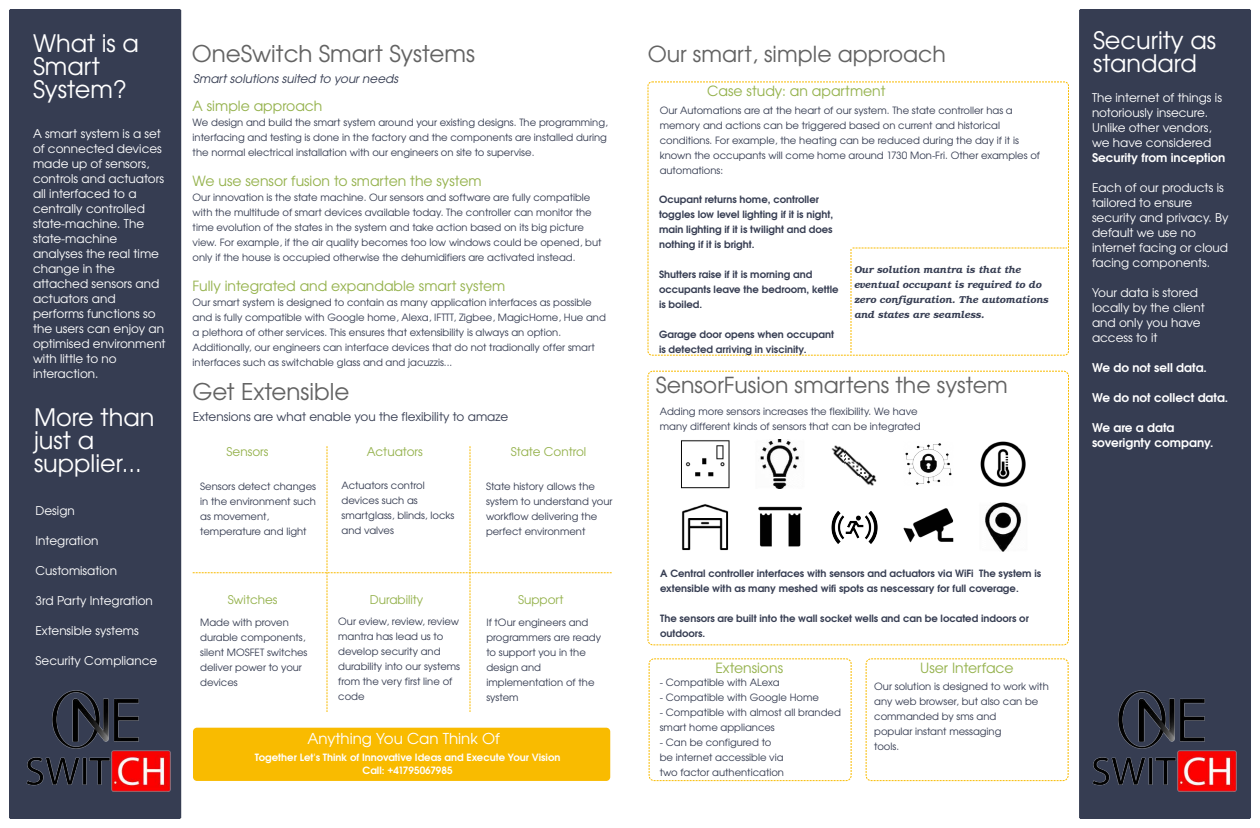
<style>
.page{position:relative;width:1260px;height:828px;background:#fff}
.page>*{position:absolute;margin:0;border:0;box-sizing:border-box;transform-origin:0 0}
.t1{font:24px/23px "URW Gothic L";color:#fff}
.t2{font:23px "URW Gothic L";color:#636363}
.t3{font:22px "URW Gothic L";color:#636363}
.t4{font:15px "URW Gothic L";color:#fff}
.t5{font:14px "URW Gothic L";color:#95b24d}
.t6{font:12px/15px "URW Gothic L";color:#fff}
.t7{font:600 12px/15px "URW Gothic L";color:#fff}
.t8{font:12px "URW Gothic L";color:#95b24d}
.t9{font:12px "URW Gothic L";color:#363d52}
.t10{font:12px "URW Gothic L Book Obli";color:#363d52}
.t11{font:10px/15px "URW Gothic L";color:#363d52}
.t12{font:600 10px/15px "URW Gothic L";color:#363d52}
.t13{font:italic 600 10px/15px "URW Bookman L";color:#363d52}
.t14{font:600 10px/13px "URW Gothic L";color:#fff;text-align:center}
</style>
<div class="page">
<div style="left:648px;top:371px;width:421px;height:274px;border:1px dashed #f9bb00;border-radius:5px"></div>
<div style="left:648px;top:81px;width:421px;height:275px;border:1px dashed #f9bb00;border-radius:4px"></div>
<div style="left:866px;top:658px;width:203px;height:123px;border:1px dashed #f9bb00;border-radius:5px"></div>
<div style="left:649px;top:658px;width:203px;height:123px;border:1px dashed #f9bb00;border-radius:5px"></div>
<div style="left:9px;top:9px;width:172px;height:810px;background:#363d52"></div>
<div style="left:1079px;top:9px;width:172px;height:810px;background:#363d52"></div>
<div style="left:193px;top:728px;width:417px;height:53px;background:#f9bb00;border-radius:4px"></div>
<svg style="left:850px;top:247px;width:217px;height:106px"></svg>
<svg style="left:193px;top:446px;width:419px;height:266px"></svg>
<img style="left:681px;top:440px;width:48px;height:49px">
<img style="left:760px;top:439px;width:39px;height:50px">
<img style="left:985px;top:502px;width:37px;height:50px">
<img style="left:904px;top:508px;width:49px;height:35px">
<img style="left:831px;top:510px;width:47px;height:34px">
<img style="left:758px;top:506px;width:44px;height:41px">
<img style="left:682px;top:504px;width:47px;height:47px">
<img style="left:980px;top:441px;width:46px;height:46px">
<img style="left:905px;top:443px;width:47px;height:42px">
<img style="left:831px;top:445px;width:46px;height:41px">
<img style="left:26px;top:690px;width:145px;height:102px">
<img style="left:1092px;top:690px;width:145px;height:102px">
<h1 class="t1" style="left:33px;top:34px;width:108px">What is a<br>Smart<br>System?</h1>
<p class="t6" style="left:33px;top:127px;width:134px">A smart system is a set of connected devices made up of sensors, controls and actuators all interfaced to a centrally controlled state-machine. The state-machine analyses the real time change in the attached sensors and actuators and performs functions so the users can enjoy an optimised environment with little to no interaction.</p>
<h1 class="t1" style="left:34px;top:408px;width:122px">More than just a supplier...</h1>
<p class="t6" style="left:36px;top:504px;width:41px">Design</p>
<p class="t6" style="left:36px;top:534px;width:64px">Integration</p>
<p class="t6" style="left:36px;top:564px;width:83px">Customisation</p>
<p class="t6" style="left:36px;top:594px;width:119px">3rd Party Integration</p>
<p class="t6" style="left:36px;top:624px;width:105px">Extensible systems</p>
<p class="t6" style="left:36px;top:654px;width:123px">Security Compliance</p>
<h2 class="t2" style="left:192px;top:45px;width:285px">OneSwitch Smart Systems</h2>
<p class="t10" style="left:193px;top:74px;width:206px">Smart solutions suited to your needs</p>
<h3 class="t5" style="left:193px;top:101px;width:131px">A simple approach</h3>
<p class="t11" style="left:193px;top:116px;width:417px;text-align:justify">We design and build the smart system around your existing designs. The programming, interfacing and testing is done in the factory and the components are installed during the normal electrical installation with our engineers on site to supervise.</p>
<h3 class="t5" style="left:193px;top:176px;width:290px">We use sensor fusion to smarten the system</h3>
<p class="t11" style="left:193px;top:191px;width:410px">Our innovation is the state machine. Our sensors and software are fully compatible with the multitude of smart devices available today. The controller can monitor the time evolution of the states in the system and take action based on its big picture view. For example, if the air quality becomes too low windows could be opened, but only if the house is occupied otherwise the dehumidifiers are activated instead.</p>
<h3 class="t5" style="left:193px;top:281px;width:314px">Fully integrated and expandable smart system</h3>
<p class="t11" style="left:193px;top:296px;width:415px">Our smart system is designed to contain as many application interfaces as possible and is fully compatible with Google home, Alexa, IFTTT, Zigbee, MagicHome, Hue and a plethora of other services. This ensures that extensibility is always an option.<br>Additionally, our engineers can interface devices that do not tradionally offer smart interfaces such as switchable glass and and jacuzzis...</p>
<h2 class="t2" style="left:192px;top:383px;width:158px">Get Extensible</h2>
<p class="t9" style="left:193px;top:412px;width:317px">Extensions are what enable you the flexibility to amaze</p>
<p class="t8" style="left:227px;top:447px;width:43px">Sensors</p>
<p class="t8" style="left:367px;top:447px;width:57px">Actuators</p>
<p class="t8" style="left:511px;top:447px;width:77px">State Control</p>
<p class="t11" style="left:200px;top:479px;width:117px">Sensors detect changes in the environment such as movement, temperature and light</p>
<p class="t11" style="left:342px;top:479px;width:114px">Actuators control devices such as smartglass, blinds, locks and valves</p>
<p class="t8" style="left:228px;top:595px;width:51px">Switches</p>
<p class="t11" style="left:200px;top:615px;width:109px">Made with proven durable components, silent MOSFET switches deliver power to your devices</p>
<p class="t8" style="left:370px;top:595px;width:55px">Durability</p>
<p class="t11" style="left:338px;top:615px;width:123px">Our eview, review, review mantra has lead us to develop security and durability into our systems from the very first line of code</p>
<p class="t11" style="left:486px;top:479px;width:128px">State history allows the system to understand your workflow delivering the perfect environment</p>
<p class="t8" style="left:518px;top:595px;width:47px">Support</p>
<p class="t11" style="left:486px;top:615px;width:116px">If tOur engineers and programmers are ready to support you in the design and implementation of the system</p>
<h3 class="t4" style="left:307px;top:733px;width:194px">Anything You Can Think Of</h3>
<p class="t14" style="left:255px;top:751px;width:307px">Together Let's Think of Innovative Ideas and Execute Your Vision<br>Call: +41795067985</p>
<h3 class="t3" style="left:648px;top:45px;width:300px">Our smart, simple approach</h3>
<h3 class="t5" style="left:707px;top:85px;width:180px">Case study: an apartment</h3>
<p class="t11" style="left:660px;top:103px;width:382px">Our Automations are at the heart of our system. The state controller has a memory and actions can be triggered based on current and historical conditions. For example, the heating can be reduced during the day if it is known the occupants will come home around 1730 Mon-Fri. Other examples of automations:</p>
<p class="t12" style="left:659px;top:192px;width:176px">Ocupant returns home, controller toggles low level lighting if it is night, main lighting if it is twilight and does nothing if it is bright.</p>
<p class="t12" style="left:659px;top:267px;width:181px">Shutters raise if it is morning and occupants leave the bedroom, kettle is boiled.</p>
<p class="t12" style="left:659px;top:327px;width:177px">Garage door opens when occupant is detected arriving in viscinity.</p>
<p class="t13" style="left:854px;top:263px;width:196px">Our solution mantra is that the eventual occupant is required to do zero configuration. The automations and states are seamless.</p>
<h3 class="t3" style="left:656px;top:376px;width:353px">SensorFusion smartens the system</h3>
<p class="t11" style="left:660px;top:405px;width:262px">Adding more sensors increases the flexibility. We have many different kinds of sensors that can be integrated</p>
<p class="t12" style="left:660px;top:566px;width:383px">A Central controller interfaces with sensors and actuators via WiFi The system is extensible with as many meshed wifi spots as nescessary for full coverage.</p>
<p class="t12" style="left:660px;top:611px;width:370px">The sensors are built into the wall socket wells and can be located indoors or outdoors.</p>
<h3 class="t5" style="left:715px;top:663px;width:69px">Extensions</h3>
<p class="t11" style="left:660px;top:676px;width:121px">- Compatible with ALexa</p>
<p class="t11" style="left:660px;top:691px;width:161px">- Compatible with Google Home</p>
<p class="t11" style="left:660px;top:706px;width:183px">- Compatible with almost all branded smart home appliances</p>
<p class="t11" style="left:660px;top:736px;width:126px">- Can be configured to be internet accessible via two factor authentication</p>
<h3 class="t5" style="left:920px;top:663px;width:95px">User Interface</h3>
<p class="t11" style="left:874px;top:680px;width:176px">Our solution is designed to work with any web browser, but also can be commanded by sms and<br>popular instant messaging<br>tools.</p>
<h1 class="t1" style="left:1093px;top:31px;width:125px">Security as standard</h1>
<p class="t6" style="left:1092px;top:92px;width:131px">The internet of things is notoriously insecure.<br>Unlike other vendors, we have considered</p>
<p class="t7" style="left:1092px;top:152px;width:135px">Security from inception</p>
<p class="t6" style="left:1092px;top:182px;width:138px">Each of our products is tailored to ensure security and privacy. By default we use no internet facing or cloud facing components.</p>
<p class="t6" style="left:1092px;top:287px;width:114px">Your data is stored locally by the client and only you have access to it</p>
<p class="t7" style="left:1092px;top:362px;width:116px">We do not sell data.</p>
<p class="t7" style="left:1092px;top:392px;width:138px">We do not collect data.</p>
<p class="t7" style="left:1092px;top:422px;width:123px">We are a data soverignty company.</p>
</div>
